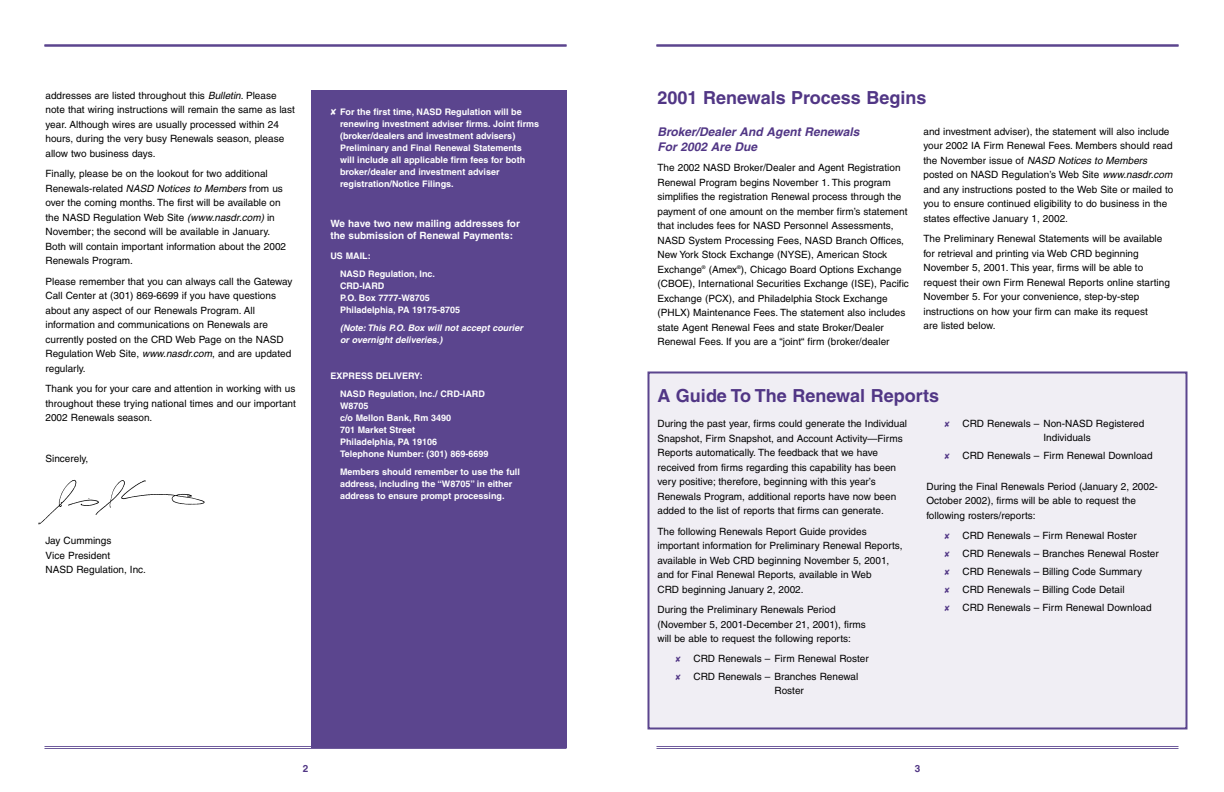
<style>
.page{position:relative;width:1224px;height:792px;background:#fff}
.page>*{position:absolute;margin:0;border:0;box-sizing:border-box;transform-origin:0 0}
.t1{font:700 18px "Helvetica";color:#513685}
.t2{font:italic 700 12px/14.5px "Helvetica";color:#513685}
.t3{font:10px/14.5px "Helvetica";color:#000}
.t4{font:700 10px/12px "Helvetica";color:#fff}
.t5{font:700 10px "Helvetica";color:#513685}
.t6{font:700 9px/12px "Helvetica";color:#fff}
.t7{font:italic 700 9px/12px "Helvetica";color:#fff}
.s1{font-style:italic}
</style>
<div class="page">
<hr style="left:44px;top:746px;width:523px;height:1px;background:#5b458e">
<hr style="left:44px;top:748px;width:523px;height:1px;background:#5b458e">
<hr style="left:44px;top:44px;width:522px;height:2px;background:#5b458e">
<div style="left:312px;top:90px;width:255px;height:658px;background:#5b458e"></div>
<div style="left:650px;top:373px;width:536px;height:354px;background:#f0eef4"></div>
<div style="left:647px;top:371px;width:540px;height:358px;border:2px solid #5b458e"></div>
<hr style="left:657px;top:746px;width:522px;height:1px;background:#5b458e">
<hr style="left:657px;top:748px;width:522px;height:1px;background:#5b458e">
<hr style="left:656px;top:44px;width:522px;height:2px;background:#5b458e">
<img style="left:38px;top:479px;width:167px;height:46px">
<p class="t3" style="left:45px;top:89px;width:251px">addresses are listed throughout this <span class="s1">Bulletin</span>. Please note that wiring instructions will remain the same as last year. Although wires are usually processed within 24 hours, during the very busy Renewals season, please allow two business days.</p>
<p class="t3" style="left:45px;top:167px;width:242px">Finally, please be on the lookout for two additional Renewals-related <span class="s1">NASD Notices to Members</span> from us over the coming months. The first will be available on the NASD Regulation Web Site <span class="s1">(www.nasdr.com)</span> in November; the second will be available in January.<br>Both will contain important information about the 2002<br>Renewals Program.</p>
<p class="t3" style="left:45px;top:275px;width:249px">Please remember that you can always call the Gateway Call Center at (301) 869-6699 if you have questions about any aspect of our Renewals Program. All information and communications on Renewals are currently posted on the CRD Web Page on the NASD Regulation Web Site, <span class="s1">www.nasdr.com</span>, and are updated regularly.</p>
<p class="t3" style="left:45px;top:382px;width:252px;text-align:justify">Thank you for your care and attention in working with us throughout these trying national times and our important 2002 Renewals season.</p>
<p class="t3" style="left:45px;top:452px;width:44px">Sincerely,</p>
<p class="t3" style="left:45px;top:534px;width:102px">Jay Cummings<br>Vice President<br>NASD Regulation, Inc.</p>
<p class="t6" style="left:340px;top:107px;width:201px;text-indent:-10px">✘ For the first time, NASD Regulation will be renewing investment adviser firms. Joint firms (broker/dealers and investment advisers)<br>Preliminary and Final Renewal Statements<br>will include all applicable firm fees for both broker/dealer and investment adviser registration/Notice Filings.</p>
<p class="t4" style="left:330px;top:219px;width:191px">We have two new mailing addresses for the submission of Renewal Payments:</p>
<p class="t6" style="left:340px;top:248px;width:97px;line-height:18px;text-indent:-10px">US MAIL:<br>NASD Regulation, Inc.</p>
<p class="t6" style="left:340px;top:281px;width:122px">CRD-IARD<br>P.O. Box 7777-W8705<br>Philadelphia, PA 19175-8705</p>
<p class="t7" style="left:340px;top:323px;width:184px">(Note: This P.O. Box will not accept courier or overnight deliveries.)</p>
<p class="t6" style="left:340px;top:368px;width:146px;line-height:18px;text-indent:-10px">EXPRESS DELIVERY:<br>NASD Regulation, Inc./ CRD-IARD</p>
<p class="t6" style="left:340px;top:401px;width:150px">W8705<br>c/o Mellon Bank, Rm 3490<br>701 Market Street<br>Philadelphia, PA 19106<br>Telephone Number: (301) 869-6699</p>
<p class="t6" style="left:340px;top:467px;width:181px">Members should remember to use the full address, including the “W8705” in either address to ensure prompt processing.</p>
<p class="t5" style="left:303px;top:765px;width:7px">2</p>
<h1 class="t1" style="left:657px;top:91px;width:270px">2001 Renewals Process Begins</h1>
<p class="t2" style="left:657px;top:126px;width:204px">Broker/Dealer And Agent Renewals<br>For 2002 Are Due</p>
<p class="t3" style="left:657px;top:161px;width:253px">The 2002 NASD Broker/Dealer and Agent Registration Renewal Program begins November 1. This program simplifies the registration Renewal process through the payment of one amount on the member firm’s statement that includes fees for NASD Personnel Assessments, NASD System Processing Fees, NASD Branch Offices, New York Stock Exchange (NYSE), American Stock Exchange<sup>®</sup> (Amex<sup>®</sup>), Chicago Board Options Exchange (CBOE), International Securities Exchange (ISE), Pacific Exchange (PCX), and Philadelphia Stock Exchange (PHLX) Maintenance Fees. The statement also includes state Agent Renewal Fees and state Broker/Dealer Renewal Fees. If you are a “joint“ firm (broker/dealer</p>
<p class="t3" style="left:924px;top:125px;width:251px">and investment adviser), the statement will also include your 2002 IA Firm Renewal Fees. Members should read the November issue of <span class="s1">NASD Notices to Members </span>posted on NASD Regulation’s Web Site <span class="s1">www.nasdr.com </span>and any instructions posted to the Web Site or mailed to you to ensure continued eligibility to do business in the states effective January 1, 2002.</p>
<p class="t3" style="left:924px;top:232px;width:248px">The Preliminary Renewal Statements will be available for retrieval and printing via Web CRD beginning November 5, 2001. This year, firms will be able to request their own Firm Renewal Reports online starting November 5. For your convenience, step-by-step instructions on how your firm can make its request<br>are listed below.</p>
<h1 class="t1" style="left:657px;top:389px;width:283px">A Guide To The Renewal Reports</h1>
<p class="t3" style="left:657px;top:418px;width:251px">During the past year, firms could generate the Individual Snapshot, Firm Snapshot, and Account Activity—Firms Reports automatically. The feedback that we have received from firms regarding this capability has been very positive; therefore, beginning with this year’s Renewals Program, additional reports have now been added to the list of reports that firms can generate.</p>
<p class="t3" style="left:657px;top:525px;width:246px">The following Renewals Report Guide provides important information for Preliminary Renewal Reports, available in Web CRD beginning November 5, 2001, and for Final Renewal Reports, available in Web<br>CRD beginning January 2, 2002.</p>
<p class="t3" style="left:657px;top:604px;width:210px">During the Preliminary Renewals Period (November 5, 2001-December 21, 2001), firms will be able to request the following reports:</p>
<p class="t3" style="left:693px;top:653px;width:177px">CRD Renewals – Firm Renewal Roster</p>
<p class="t3" style="left:774px;top:671px;width:85px;line-height:14px;text-indent:-81px">CRD Renewals – Branches Renewal<br>Roster</p>
<p class="t3" style="left:1043px;top:418px;width:102px;line-height:14px;text-indent:-81px">CRD Renewals – Non-NASD Registered<br>Individuals</p>
<p class="t3" style="left:962px;top:450px;width:192px">CRD Renewals – Firm Renewal Download</p>
<p class="t3" style="left:926px;top:480px;width:233px">During the Final Renewals Period (January 2, 2002-<br>October 2002), firms will be able to request the following rosters/reports:</p>
<p class="t3" style="left:962px;top:529px;width:176px">CRD Renewals – Firm Renewal Roster</p>
<p class="t3" style="left:962px;top:547px;width:198px">CRD Renewals – Branches Renewal Roster</p>
<p class="t3" style="left:962px;top:565px;width:181px">CRD Renewals – Billing Code Summary</p>
<p class="t3" style="left:962px;top:583px;width:164px">CRD Renewals – Billing Code Detail</p>
<p class="t3" style="left:962px;top:601px;width:191px">CRD Renewals – Firm Renewal Download</p>
<p class="t5" style="left:915px;top:765px;width:7px">3</p>
</div>
